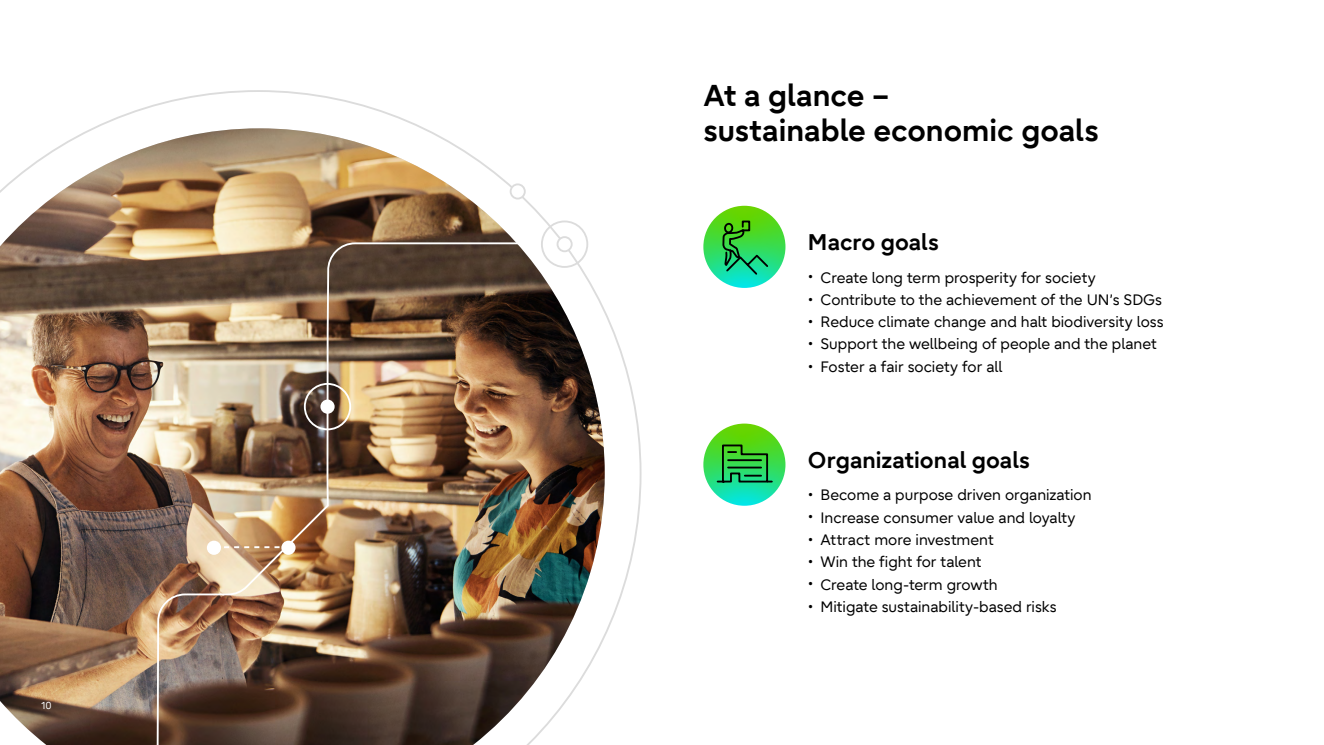
<style>
.page{position:relative;width:1324px;height:745px;background:#fff}
.page>*{position:absolute;margin:0;border:0;box-sizing:border-box;transform-origin:0 0}
.t1{font:700 30px/35px "Fujitsu Infinity Pro";color:#000}
.t2{font:700 22.5px "Fujitsu Infinity Pro";color:#000}
.t3{font:15px "Fujitsu Infinity Pro";color:#000}
.t4{font:10px "Fujitsu Infinity Pro";color:#fff}
</style>
<div class="page">
<svg style="left:703px;top:206px;width:82px;height:82px;background:#3bdc57"></svg>
<img style="left:0;top:128px;width:588px;height:616px">
<img style="left:156px;top:241px;width:450px;height:503px">
<svg style="left:703px;top:423px;width:82px;height:82px;background:#3add63"></svg>
<svg style="left:221px;top:546px;width:60px;height:1px"></svg>
<div style="left:207px;top:540px;width:14px;height:14px;background:#fff;border-radius:50%"></div>
<div style="left:281px;top:540px;width:14px;height:14px;background:#fff;border-radius:50%"></div>
<svg style="left:715px;top:443px;width:58px;height:40px;background:#2da93b"></svg>
<svg style="left:721px;top:205px;width:49px;height:83px;background:#3fc65e"></svg>
<div style="left:320px;top:399px;width:14px;height:14px;background:#fff;border-radius:50%"></div>
<div style="left:304px;top:383px;width:47px;height:47px;border:2px solid #fff;border-radius:50%"></div>
<div style="left:557px;top:237px;width:14px;height:14px;background:#fff;border-radius:50%"></div>
<div style="left:556px;top:236px;width:16px;height:16px;border:2px solid #dcdcdc;border-radius:50%"></div>
<div style="left:541px;top:220px;width:47px;height:48px;border:2px solid #dcdcdc;border-radius:50%"></div>
<div style="left:510px;top:184px;width:15px;height:14px;background:#fff;border-radius:50%"></div>
<div style="left:509px;top:183px;width:17px;height:16px;border:2px solid #dcdcdc;border-radius:50%"></div>
<p class="t4" style="left:41px;top:699px;width:12px">10</p>
<h1 class="t1" style="left:703px;top:78px;width:397px">At a glance –<br>sustainable economic goals</h1>
<h2 class="t2" style="left:808px;top:227px;width:132px">Macro goals</h2>
<p class="t3" style="left:808px;top:267px;width:289px">• Create long term prosperity for society</p>
<p class="t3" style="left:808px;top:290px;width:355px">• Contribute to the achievement of the UN’s SDGs</p>
<p class="t3" style="left:808px;top:312px;width:357px">• Reduce climate change and halt biodiversity loss</p>
<p class="t3" style="left:808px;top:334px;width:350px">• Support the wellbeing of people and the planet</p>
<p class="t3" style="left:808px;top:356px;width:196px">• Foster a fair society for all</p>
<h2 class="t2" style="left:808px;top:444px;width:223px">Organizational goals</h2>
<p class="t3" style="left:808px;top:485px;width:285px">• Become a purpose driven organization</p>
<p class="t3" style="left:808px;top:507px;width:269px">• Increase consumer value and loyalty</p>
<p class="t3" style="left:808px;top:529px;width:187px">• Attract more investment</p>
<p class="t3" style="left:808px;top:552px;width:175px">• Win the fight for talent</p>
<p class="t3" style="left:808px;top:574px;width:191px">• Create long-term growth</p>
<p class="t3" style="left:808px;top:596px;width:250px">• Mitigate sustainability-based risks</p>
</div>
